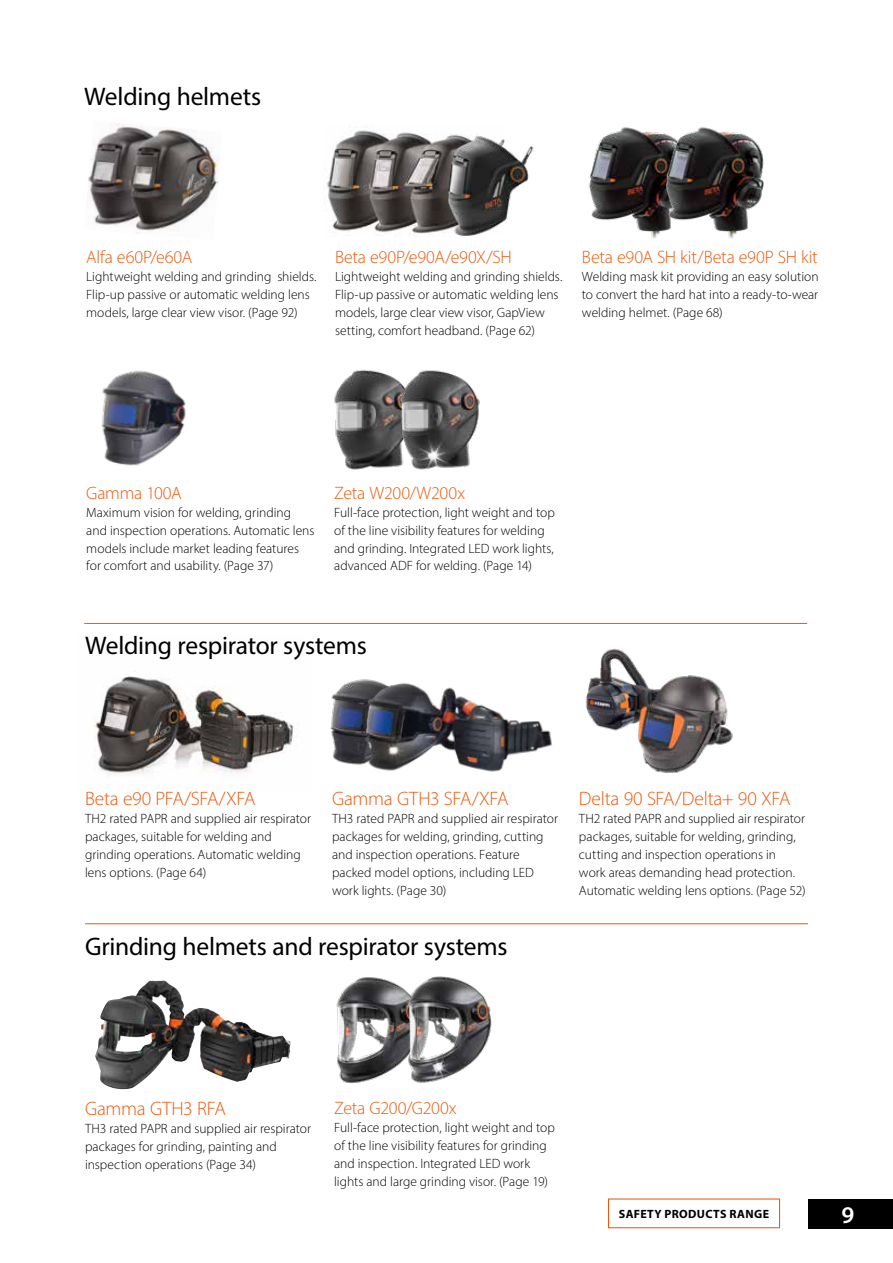
<style>
.page{position:relative;width:893px;height:1263px;background:#fff}
.page>*{position:absolute;margin:0;border:0;box-sizing:border-box;transform-origin:0 0}
.t1{font:25.5px "Myriad Pro";letter-spacing:-.01em;color:#000}
.t2{font:600 24px "Myriad Pro";color:#fff}
.t3{font:300 19.5px "Myriad Pro";letter-spacing:-.015em;color:#ea580c}
.t4{font:300 18px "Myriad Pro";letter-spacing:-.01em;color:#ea580c}
.t5{font:300 13.5px/18px "Myriad Pro";color:#000}
.t6{font:700 12px "Myriad Pro";letter-spacing:.035em;color:#000}
</style>
<div class="page">
<img style="left:94px;top:676px;width:200px;height:99px">
<img style="left:585px;top:648px;width:148px;height:125px">
<img style="left:330px;top:679px;width:34px;height:86px">
<img style="left:364px;top:679px;width:188px;height:93px">
<img style="left:98px;top:981px;width:64px;height:63px">
<img style="left:87px;top:123px;width:133px;height:108px">
<img style="left:324px;top:126px;width:114px;height:110px">
<img style="left:438px;top:134px;width:96px;height:102px">
<img style="left:588px;top:127px;width:67px;height:112px">
<img style="left:655px;top:127px;width:108px;height:112px">
<img style="left:336px;top:977px;width:71px;height:107px">
<img style="left:407px;top:976px;width:85px;height:107px">
<img style="left:334px;top:369px;width:61px;height:101px">
<img style="left:395px;top:370px;width:85px;height:100px">
<img style="left:101px;top:370px;width:85px;height:96px">
<hr style="left:84px;top:623px;width:723px;height:1px;background:#ea580c">
<hr style="left:85px;top:923px;width:723px;height:1px;background:#ea580c">
<div style="left:608px;top:1198px;width:172px;height:30px;border:1px solid #ea580c"></div>
<div style="left:808px;top:1199px;width:85px;height:30px;background:#000"></div>
<h1 class="t1" style="left:84px;top:81px;width:179px">Welding helmets</h1>
<h3 class="t4" style="left:86px;top:247px;width:108px">Alfa e60P/e60A</h3>
<p class="t5" style="left:86px;top:268px;width:232px">Lightweight welding and grinding shields.<br>Flip-up passive or automatic welding lens models, large clear view visor. (Page 92)</p>
<h3 class="t4" style="left:335px;top:247px;width:178px">Beta e90P/e90A/e90X/SH</h3>
<p class="t5" style="left:335px;top:268px;width:229px">Lightweight welding and grinding shields.<br>Flip-up passive or automatic welding lens models, large clear view visor, GapView setting, comfort headband. (Page 62)</p>
<h3 class="t4" style="left:582px;top:247px;width:237px">Beta e90A SH kit/Beta e90P SH kit</h3>
<p class="t5" style="left:582px;top:268px;width:238px;text-align:justify">Welding mask kit providing an easy solution to convert the hard hat into a ready-to-wear welding helmet. (Page 68)</p>
<h3 class="t4" style="left:86px;top:482px;width:97px">Gamma 100A</h3>
<p class="t5" style="left:86px;top:503px;width:230px">Maximum vision for welding, grinding and inspection operations. Automatic lens models include market leading features for comfort and usability. (Page 37)</p>
<h3 class="t4" style="left:334px;top:482px;width:132px">Zeta W200/W200x</h3>
<p class="t5" style="left:334px;top:503px;width:222px">Full-face protection, light weight and top of the line visibility features for welding and grinding. Integrated LED work lights, advanced ADF for welding. (Page 14)</p>
<h1 class="t1" style="left:85px;top:630px;width:283px">Welding respirator systems</h1>
<h3 class="t3" style="left:85px;top:787px;width:172px">Beta e90 PFA/SFA/XFA</h3>
<p class="t5" style="left:85px;top:810px;width:227px">TH2 rated PAPR and supplied air respirator packages, suitable for welding and grinding operations. Automatic welding lens options. (Page 64)</p>
<h3 class="t3" style="left:332px;top:787px;width:178px">Gamma GTH3 SFA/XFA</h3>
<p class="t5" style="left:332px;top:810px;width:227px">TH3 rated PAPR and supplied air respirator packages for welding, grinding, cutting and inspection operations. Feature packed model options, including LED work lights. (Page 30)</p>
<h1 class="t1" style="left:85px;top:931px;width:424px">Grinding helmets and respirator systems</h1>
<h3 class="t3" style="left:579px;top:787px;width:213px">Delta 90 SFA/Delta+ 90 XFA</h3>
<p class="t5" style="left:579px;top:810px;width:228px">TH2 rated PAPR and supplied air respirator packages, suitable for welding, grinding, cutting and inspection operations in work areas demanding head protection.<br>Automatic welding lens options. (Page 52)</p>
<h3 class="t3" style="left:85px;top:1097px;width:142px">Gamma GTH3 RFA</h3>
<p class="t5" style="left:85px;top:1119px;width:227px">TH3 rated PAPR and supplied air respirator packages for grinding, painting and inspection operations (Page 34)</p>
<h3 class="t4" style="left:334px;top:1097px;width:124px">Zeta G200/G200x</h3>
<p class="t5" style="left:334px;top:1118px;width:222px">Full-face protection, light weight and top of the line visibility features for grinding and inspection. Integrated LED work lights and large grinding visor. (Page 19)</p>
<p class="t6" style="left:619px;top:1206px;width:152px">SAFETY PRODUCTS RANGE</p>
<h2 class="t2" style="left:841px;top:1200px;width:14px">9</h2>
</div>
